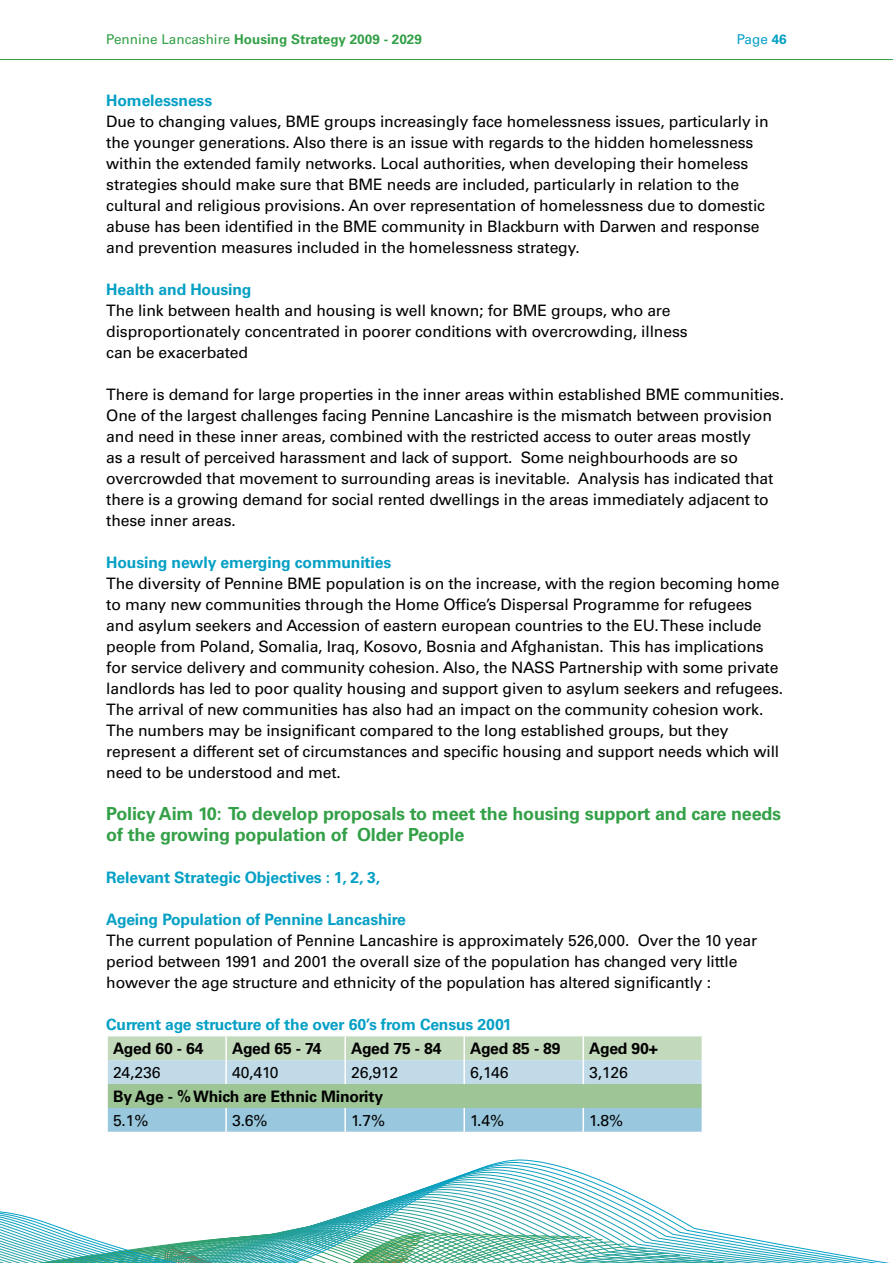
<style>
.page{position:relative;width:893px;height:1263px;background:#fff}
.page>*{position:absolute;margin:0;border:0;box-sizing:border-box;transform-origin:0 0}
.t1{font:700 18px/21px "Univers";letter-spacing:-.01em;color:#33a047}
.t2{font:15.75px/21px "Univers";letter-spacing:-.01em;color:#000}
.t3{font:700 15.75px "Univers";letter-spacing:-.01em;color:#06a0c5}
.t4{font:700 15.75px "Univers";letter-spacing:-.01em;color:#000}
.t5{font:700 13.5px "Univers";color:#33a047}
.t6{font:13.5px "Univers";color:#06a0c5}
.s1{font-weight:400}
.s2{font-weight:700}
</style>
<div class="page">
<hr style="left:0;top:59px;width:893px;height:1px;background:#33a047">
<svg style="left:0;top:1159px;width:890px;height:104px"></svg>
<svg style="left:107px;top:1036px;width:596px;height:96px;background:#afd0c6"></svg>
<p class="t5" style="left:106px;top:31px;width:317px"><span class="s1">Pennine Lancashire</span> Housing Strategy 2009 - 2029</p>
<p class="t6" style="left:737px;top:31px;width:51px">Page <span class="s2">46</span></p>
<p class="t3" style="left:106px;top:92px;width:107px">Homelessness</p>
<p class="t2" style="left:106px;top:111px;width:664px">Due to changing values, BME groups increasingly face homelessness issues, particularly in the younger generations. Also there is an issue with regards to the hidden homelessness within the extended family networks. Local authorities, when developing their homeless strategies should make sure that BME needs are included, particularly in relation to the cultural and religious provisions. An over representation of homelessness due to domestic abuse has been identified in the BME community in Blackburn with Darwen and response and prevention measures included in the homelessness strategy.</p>
<p class="t3" style="left:106px;top:280px;width:147px">Health and Housing</p>
<p class="t2" style="left:106px;top:300px;width:583px">The link between health and housing is well known; for BME groups, who are disproportionately concentrated in poorer conditions with overcrowding, illness can be exacerbated</p>
<p class="t2" style="left:106px;top:384px;width:679px">There is demand for large properties in the inner areas within established BME communities.<br>One of the largest challenges facing Pennine Lancashire is the mismatch between provision and need in these inner areas, combined with the restricted access to outer areas mostly<br>as a result of perceived harassment and lack of support. Some neighbourhoods are so overcrowded that movement to surrounding areas is inevitable. Analysis has indicated that there is a growing demand for social rented dwellings in the areas immediately adjacent to these inner areas.</p>
<p class="t3" style="left:106px;top:553px;width:286px">Housing newly emerging communities</p>
<p class="t2" style="left:106px;top:573px;width:678px">The diversity of Pennine BME population is on the increase, with the region becoming home to many new communities through the Home Office’s Dispersal Programme for refugees and asylum seekers and Accession of eastern european countries to the EU. These include people from Poland, Somalia, Iraq, Kosovo, Bosnia and Afghanistan. This has implications for service delivery and community cohesion. Also, the NASS Partnership with some private landlords has led to poor quality housing and support given to asylum seekers and refugees.<br>The arrival of new communities has also had an impact on the community cohesion work.<br>The numbers may be insignificant compared to the long established groups, but they represent a different set of circumstances and specific housing and support needs which will need to be understood and met.</p>
<p class="t1" style="left:106px;top:804px;width:676px">Policy Aim 10: To develop proposals to meet the housing support and care needs of the growing population of Older People</p>
<p class="t3" style="left:106px;top:869px;width:275px">Relevant Strategic Objectives : 1, 2, 3,</p>
<p class="t3" style="left:106px;top:911px;width:301px">Ageing Population of Pennine Lancashire</p>
<p class="t2" style="left:106px;top:930px;width:652px">The current population of Pennine Lancashire is approximately 526,000. Over the 10 year period between 1991 and 2001 the overall size of the population has changed very little however the age structure and ethnicity of the population has altered significantly :</p>
<p class="t3" style="left:106px;top:1016px;width:407px">Current age structure of the over 60’s from Census 2001</p>
<p class="t4" style="left:113px;top:1039px;width:92px">Aged 60 - 64</p>
<p class="t4" style="left:232px;top:1039px;width:91px">Aged 65 - 74</p>
<p class="t4" style="left:351px;top:1039px;width:92px">Aged 75 - 84</p>
<p class="t4" style="left:470px;top:1039px;width:92px">Aged 85 - 89</p>
<p class="t4" style="left:589px;top:1039px;width:70px">Aged 90+</p>
<p class="t2" style="left:113px;top:1062px;width:49px">24,236</p>
<p class="t2" style="left:232px;top:1062px;width:48px">40,410</p>
<p class="t2" style="left:351px;top:1062px;width:49px">26,912</p>
<p class="t2" style="left:470px;top:1062px;width:40px">6,146</p>
<p class="t2" style="left:589px;top:1062px;width:40px">3,126</p>
<p class="t4" style="left:113px;top:1087px;width:272px">By Age - % Which are Ethnic Minority</p>
<p class="t2" style="left:113px;top:1110px;width:37px">5.1%</p>
<p class="t2" style="left:232px;top:1110px;width:37px">3.6%</p>
<p class="t2" style="left:351px;top:1110px;width:35px">1.7%</p>
<p class="t2" style="left:470px;top:1110px;width:35px">1.4%</p>
<p class="t2" style="left:589px;top:1110px;width:35px">1.8%</p>
</div>
